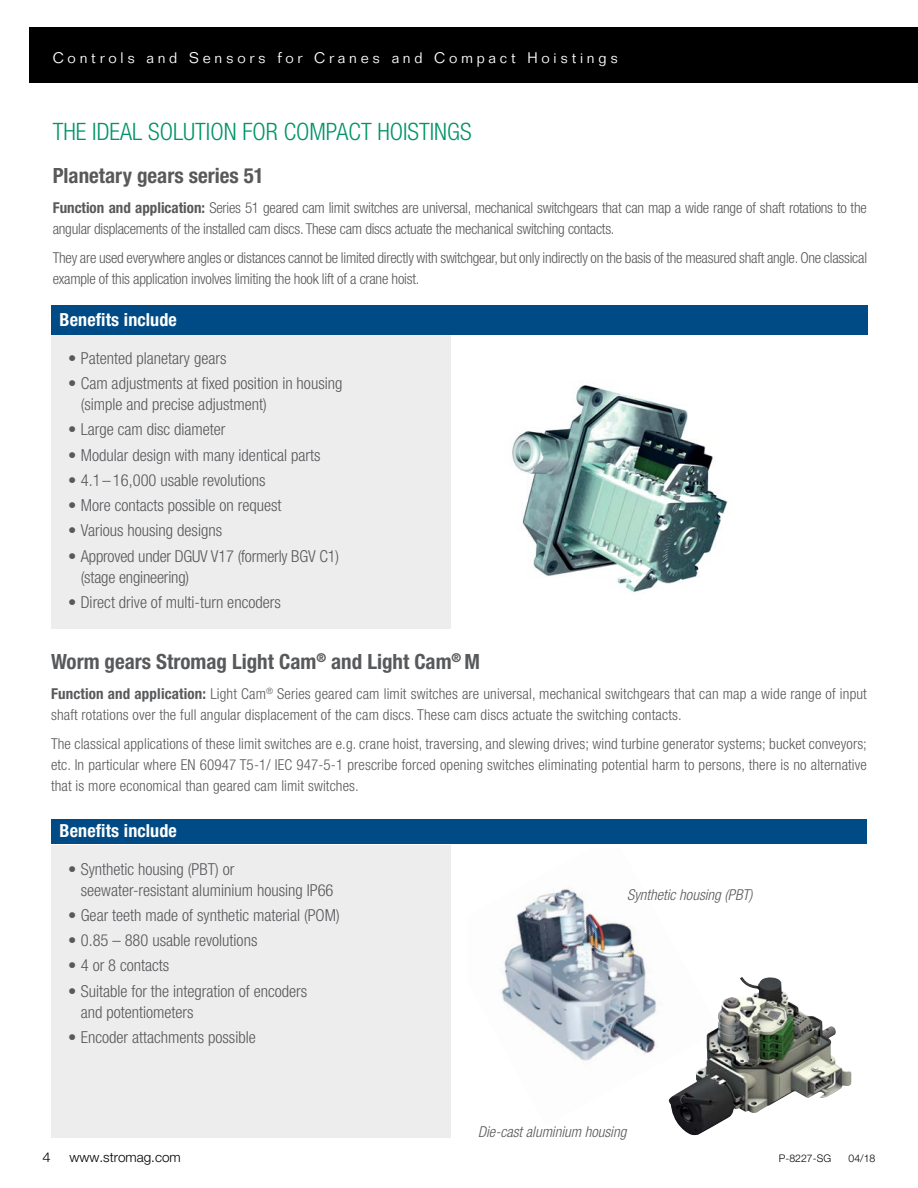
<style>
.page{position:relative;width:918px;height:1188px;background:#fff}
.page>*{position:absolute;margin:0;border:0;box-sizing:border-box;transform-origin:0 0}
.t1{font:300 condensed 24px "Helvetica Neue LT Std";color:#009467}
.t2{font:700 condensed 21px "Helvetica Neue LT Std";color:#58595b}
.t3{font:700 condensed 18px "Helvetica Neue LT Std";letter-spacing:.01em;color:#fff}
.t4{font:300 condensed 16.5px/21px "Helvetica Neue LT Std";color:#58595b}
.t5{font:300 condensed 15px/21px "Helvetica Neue LT Std";letter-spacing:-.015em;color:#58595b}
.t6{font:300 condensed 15px/21px "Helvetica Neue LT Std";letter-spacing:.01em;color:#58595b}
.t7{font:300 15px "Folio Std";letter-spacing:.25em;color:#fff}
.t8{font:italic 300 condensed 15px "Helvetica Neue LT Std";color:#58595b}
.t9{font:300 13.5px "Helvetica Neue LT Std";color:#000}
.t10{font:300 13.5px "Helvetica Neue LT Std";color:#000;scale:1.1 1}
.t11{font:300 10.5px "Helvetica Neue LT Std";color:#000}
.s1{font-weight:700}
</style>
<div class="page">
<div style="left:30px;top:27px;width:888px;height:55px;background:#000"></div>
<div style="left:51px;top:335px;width:399px;height:294px;background:#ededee"></div>
<img style="left:512px;top:385px;width:216px;height:207px">
<img style="left:500px;top:888px;width:161px;height:173px">
<div style="left:51px;top:305px;width:816px;height:30px;background:#004b85"></div>
<img style="left:668px;top:977px;width:184px;height:159px">
<div style="left:51px;top:846px;width:399px;height:292px;background:#ededee"></div>
<div style="left:51px;top:819px;width:816px;height:24px;background:#004b85"></div>
<p class="t7" style="left:53px;top:49px;width:567px">Controls and Sensors for Cranes and Compact Hoistings</p>
<p class="t1" style="left:53px;top:118px;width:420px">THE IDEAL SOLUTION FOR COMPACT HOISTINGS</p>
<p class="t2" style="left:53px;top:163px;width:213px">Planetary gears series 51</p>
<p class="t5" style="left:53px;top:197px;width:816px"><span class="s1">Function and application:</span> Series 51 geared cam limit switches are universal, mechanical switchgears that can map a wide range of shaft rotations to the angular displacements of the installed cam discs. These cam discs actuate the mechanical switching contacts.</p>
<p class="t5" style="left:53px;top:247px;width:816px">They are used everywhere angles or distances cannot be limited directly with switchgear, but only indirectly on the basis of the measured shaft angle. One classical example of this application involves limiting the hook lift of a crane hoist.</p>
<p class="t3" style="left:60px;top:309px;width:119px">Benefits include</p>
<p class="t4" style="left:68px;top:347px;width:160px">• Patented planetary gears</p>
<p class="t4" style="left:81px;top:373px;width:263px;text-indent:-13px">• Cam adjustments at fixed position in housing (simple and precise adjustment)</p>
<p class="t4" style="left:68px;top:419px;width:159px">• Large cam disc diameter</p>
<p class="t4" style="left:68px;top:444px;width:254px">• Modular design with many identical parts</p>
<p class="t4" style="left:68px;top:469px;width:199px">• 4.1 – 16,000 usable revolutions</p>
<p class="t4" style="left:68px;top:495px;width:215px">• More contacts possible on request</p>
<p class="t4" style="left:68px;top:520px;width:156px">• Various housing designs</p>
<p class="t4" style="left:81px;top:545px;width:260px;text-indent:-13px">• Approved under DGUV V17 (formerly BGV C1) (stage engineering)</p>
<p class="t4" style="left:68px;top:591px;width:214px">• Direct drive of multi-turn encoders</p>
<p class="t2" style="left:51px;top:649px;width:430px">Worm gears Stromag Light Cam<sup>®</sup> and Light Cam<sup>®</sup> M</p>
<p class="t6" style="left:51px;top:683px;width:817px"><span class="s1">Function and application:</span> Light Cam<sup>®</sup> Series geared cam limit switches are universal, mechanical switchgears that can map a wide range of input shaft rotations over the full angular displacement of the cam discs. These cam discs actuate the switching contacts.</p>
<p class="t5" style="left:51px;top:733px;width:817px;text-align:justify">The classical applications of these limit switches are e.g. crane hoist, traversing, and slewing drives; wind turbine generator systems; bucket conveyors; etc. In particular where EN 60947 T5-1/ IEC 947-5-1 prescribe forced opening switches eliminating potential harm to persons, there is no alternative that is more economical than geared cam limit switches.</p>
<p class="t3" style="left:60px;top:820px;width:119px">Benefits include</p>
<p class="t4" style="left:81px;top:858px;width:254px;text-indent:-13px">• Synthetic housing (PBT) or seewater-resistant aluminium housing IP66</p>
<p class="t4" style="left:68px;top:904px;width:273px">• Gear teeth made of synthetic material (POM)</p>
<p class="t4" style="left:68px;top:930px;width:191px">• 0.85 – 880 usable revolutions</p>
<p class="t4" style="left:68px;top:955px;width:103px">• 4 or 8 contacts</p>
<p class="t4" style="left:81px;top:980px;width:228px;text-indent:-13px">• Suitable for the integration of encoders and potentiometers</p>
<p class="t4" style="left:68px;top:1026px;width:189px">• Encoder attachments possible</p>
<p class="t8" style="left:627px;top:886px;width:127px">Synthetic housing (PBT)</p>
<p class="t8" style="left:478px;top:1123px;width:150px">Die-cast aluminium housing</p>
<p class="t10" style="left:43px;top:1149px;width:9px">4</p>
<p class="t9" style="left:70px;top:1149px;width:113px">www.stromag.com</p>
<p class="t11" style="left:779px;top:1151px;width:54px">P-8227-SG</p>
<p class="t11" style="left:849px;top:1151px;width:28px">04/18</p>
</div>
